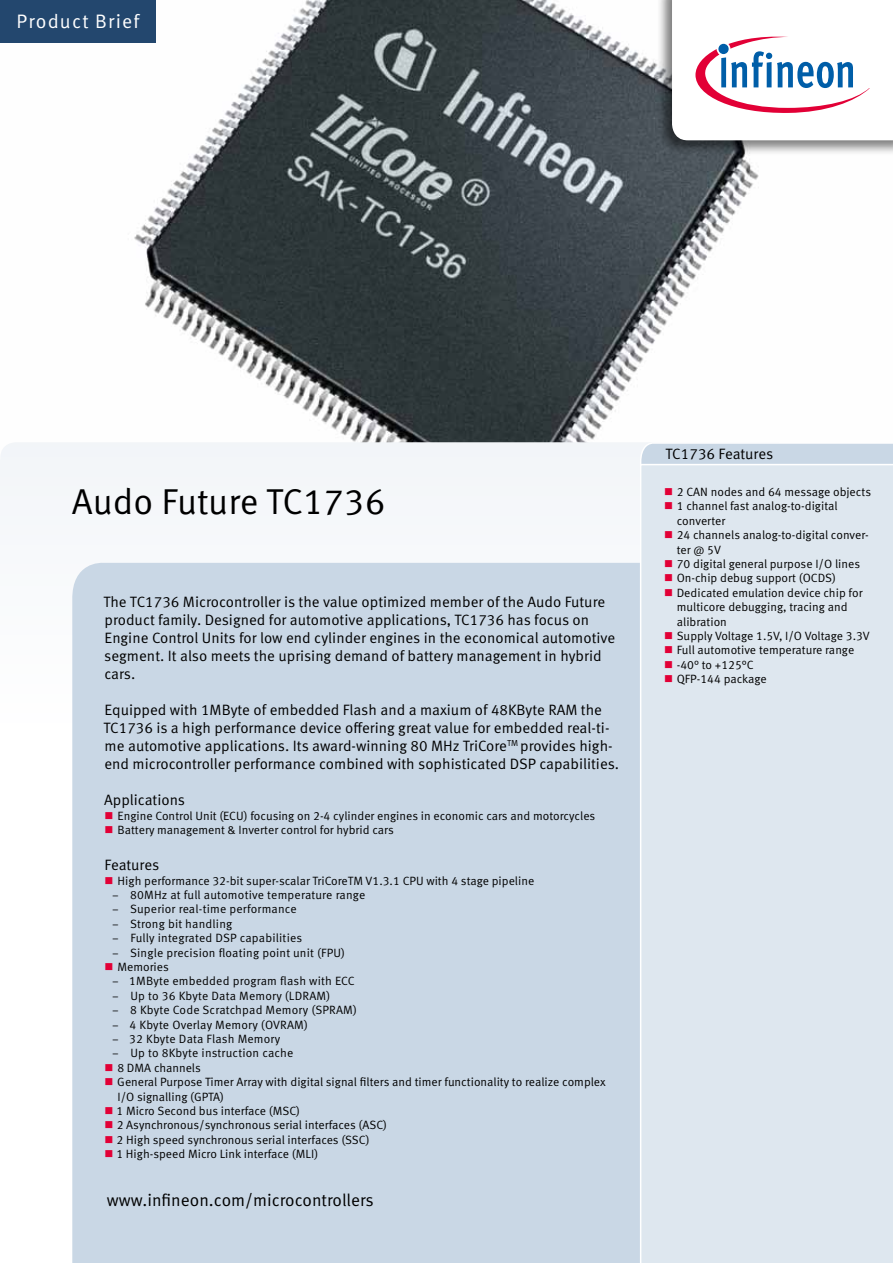
<style>
.page{position:relative;width:893px;height:1263px;background:#fff}
.page>*{position:absolute;margin:0;border:0;box-sizing:border-box;transform-origin:0 0}
.t1{font:36px "Infineon Meta";color:#000}
.t2{font:19.5px "Infineon Meta";letter-spacing:.06em;color:#fff}
.t3{font:17.25px "Infineon Meta";color:#000}
.t4{font:15px/18px "Infineon Meta";color:#000}
.t5{font:12px/14.4px "Infineon Meta";color:#000}
.s1{font-family:"Myriad Pro"}
</style>
<div class="page">
<img style="left:134px;top:0;width:625px;height:442px">
<div style="left:0;top:442px;width:640px;height:54px;background:#f3f6f9"></div>
<div style="left:72px;top:562px;width:568px;height:701px;background:#c9d7e5"></div>
<svg style="left:639px;top:441px;width:254px;height:28px;background:#d0dce8"></svg>
<div style="left:640px;top:464px;width:253px;height:799px;background:#dee7ef"></div>
<div style="left:656px;top:0;width:237px;height:155px;background:#000;opacity:.5"></div>
<svg style="left:672px;top:0;width:221px;height:140px"></svg>
<div style="left:0;top:0;width:155px;height:43px;background:#23476e"></div>
<svg style="left:106px;top:812px;width:6px;height:7px"></svg>
<svg style="left:106px;top:826px;width:6px;height:7px"></svg>
<svg style="left:106px;top:877px;width:6px;height:7px"></svg>
<svg style="left:106px;top:963px;width:6px;height:7px"></svg>
<svg style="left:106px;top:1064px;width:6px;height:7px"></svg>
<svg style="left:106px;top:1078px;width:6px;height:7px"></svg>
<svg style="left:106px;top:1107px;width:6px;height:7px"></svg>
<svg style="left:106px;top:1121px;width:6px;height:7px"></svg>
<svg style="left:106px;top:1136px;width:6px;height:7px"></svg>
<svg style="left:106px;top:1150px;width:6px;height:7px"></svg>
<svg style="left:665px;top:488px;width:7px;height:7px"></svg>
<svg style="left:665px;top:502px;width:7px;height:7px"></svg>
<svg style="left:665px;top:531px;width:7px;height:7px"></svg>
<svg style="left:665px;top:560px;width:7px;height:7px"></svg>
<svg style="left:665px;top:574px;width:7px;height:7px"></svg>
<svg style="left:665px;top:589px;width:7px;height:7px"></svg>
<svg style="left:665px;top:632px;width:7px;height:7px"></svg>
<svg style="left:665px;top:646px;width:7px;height:7px"></svg>
<svg style="left:665px;top:661px;width:7px;height:7px"></svg>
<svg style="left:665px;top:675px;width:7px;height:7px"></svg>
<h2 class="t2" style="left:17px;top:10px;width:124px">Product Brief</h2>
<p class="t4" style="left:665px;top:445px;width:109px">TC1736 Features</p>
<h1 class="t1" style="left:72px;top:480px;width:315px">Audo Future TC1736</h1>
<p class="t5" style="left:677px;top:485px;width:196px">2 CAN nodes and 64 message objects<br>1 channel fast analog-to-digital converter<br>24 channels analog-to-digital conver&shy;ter @ 5V<br>70 digital general purpose I/O lines<br>On-chip debug support (OCDS)<br>Dedicated emulation device chip for multicore debugging, tracing and alibration<br>Supply Voltage 1.5V, I/O Voltage 3.3V<br>Full automotive temperature range -40° to +125°C<br>QFP-144 package</p>
<p class="t4" style="left:103px;top:593px;width:513px">The TC1736 Microcontroller is the value optimized member of the Audo Future product family. Designed for automotive applications, TC1736 has focus on Engine Control Units for low end cylinder engines in the economical automotive segment. It also meets the uprising demand of battery management in hybrid cars.</p>
<p class="t4" style="left:103px;top:701px;width:517px">Equipped with 1MByte of embedded Flash and a maxium of 48KByte RAM the TC1736 is a high performance device offering great value for embedded real-ti&shy;me automotive applications. Its award-winning 80 MHz TriCore<sup>TM</sup> provides high&shy;end microcontroller performance combined with sophisticated DSP capabilities.</p>
<p class="t4" style="left:104px;top:791px;width:83px">Applications</p>
<p class="t5" style="left:118px;top:808px;width:479px">Engine Control Unit (ECU) focusing on 2-4 cylinder engines in economic cars and motorcycles<br>Battery management &amp; Inverter control for hybrid cars</p>
<p class="t4" style="left:105px;top:856px;width:56px">Features</p>
<p class="t5" style="left:118px;top:873px;width:418px">High performance 32-bit super-scalar TriCoreTM V1.3.1 CPU with 4 stage pipeline</p>
<p class="t5" style="left:113px;top:888px;width:254px"><span class="s1">–</span> 80MHz at full automotive temperature range</p>
<p class="t5" style="left:113px;top:902px;width:186px"><span class="s1">–</span> Superior real-time performance</p>
<p class="t5" style="left:113px;top:916px;width:121px"><span class="s1">–</span> Strong bit handling</p>
<p class="t5" style="left:113px;top:931px;width:191px"><span class="s1">–</span> Fully integrated DSP capabilities</p>
<p class="t5" style="left:117px;top:945px;width:229px;text-indent:-5px"><span class="s1">–</span> Single precision floating point unit (FPU)<br>Memories</p>
<p class="t5" style="left:113px;top:974px;width:244px"><span class="s1">–</span> 1MByte embedded program flash with ECC</p>
<p class="t5" style="left:113px;top:988px;width:219px"><span class="s1">–</span> Up to 36 Kbyte Data Memory (LDRAM)</p>
<p class="t5" style="left:113px;top:1003px;width:246px"><span class="s1">–</span> 8 Kbyte Code Scratchpad Memory (SPRAM)</p>
<p class="t5" style="left:113px;top:1017px;width:197px"><span class="s1">–</span> 4 Kbyte Overlay Memory (OVRAM)</p>
<p class="t5" style="left:113px;top:1032px;width:169px"><span class="s1">–</span> 32 Kbyte Data Flash Memory</p>
<p class="t5" style="left:116px;top:1046px;width:491px;text-indent:-4px"><span class="s1">–</span> Up to 8Kbyte instruction cache<br>8 DMA channels<br>General Purpose Timer Array with digital signal filters and timer functionality to realize complex I/O signalling (GPTA)<br>1 Micro Second bus interface (MSC)<br>2 Asynchronous/synchronous serial interfaces (ASC)<br>2 High speed synchronous serial interfaces (SSC)<br>1 High-speed Micro Link interface (MLI)</p>
<h3 class="t3" style="left:107px;top:1189px;width:269px">www.infineon.com/microcontrollers</h3>
</div>
